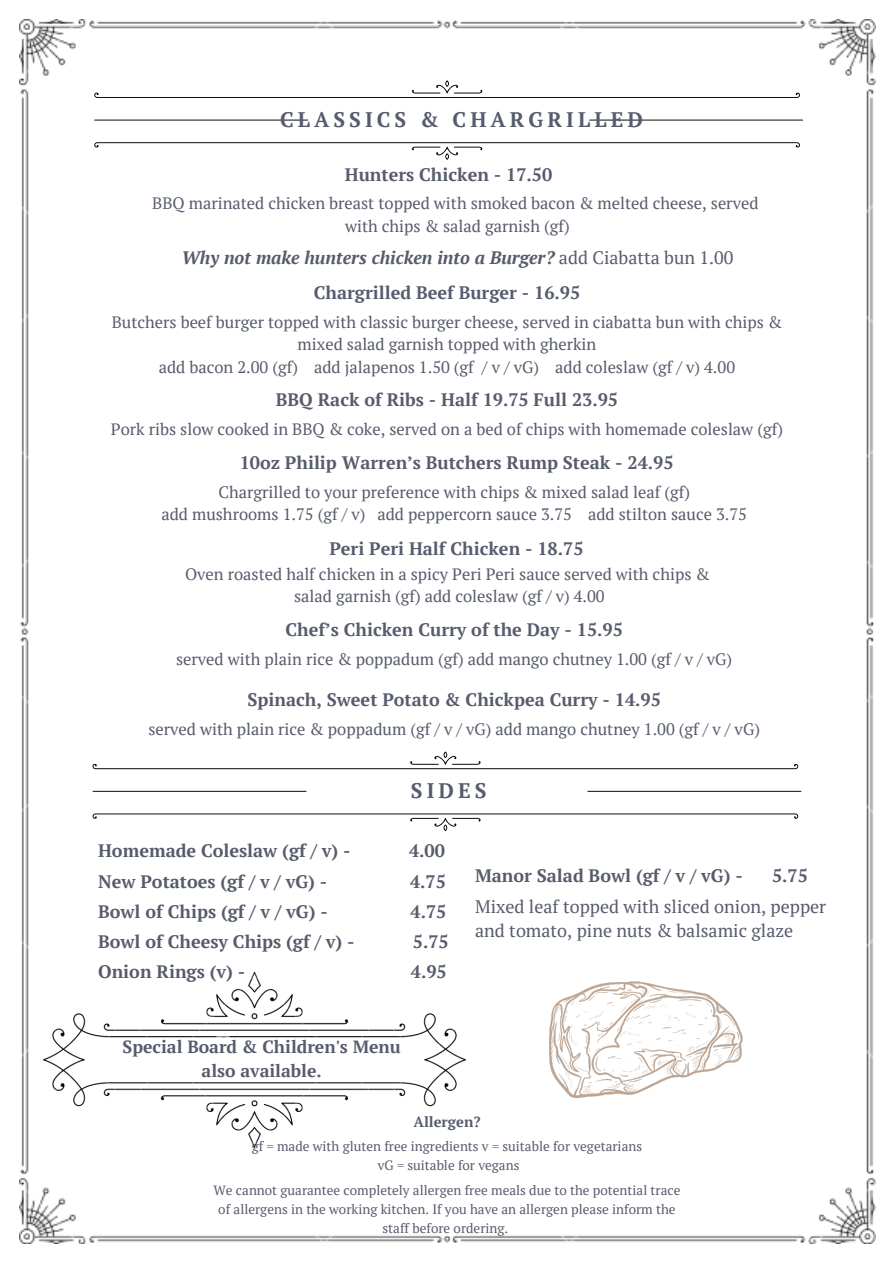
<style>
.page{position:relative;width:894px;height:1264px;background:#fff}
.page>*{position:absolute;margin:0;border:0;box-sizing:border-box;transform-origin:0 0}
.t1{font:700 21px "PT Serif";letter-spacing:.19em;color:#575c6d}
.t2{font:700 18px "PT Serif";color:#575c6d}
.t3{font:18px/24.8px "PT Serif";color:#575c6d}
.t4{font:italic 700 18px "PT Serif";color:#575c6d}
.t5{font:700 17.55px/23.7px "PT Serif";color:#575c6d;text-align:center}
.t6{font:16.5px/22.5px "PT Serif";color:#575c6d;text-align:center}
.t7{font:700 14.55px "PT Serif";color:#575c6d}
.t8{font:13.35px/18.6px "PT Serif";color:#575c6d;text-align:center}
.s1{font-weight:400;font-style:normal}
</style>
<div class="page">
<img style="left:19px;top:20px;width:855px;height:1223px">
<svg style="left:94px;top:142px;width:705px;height:18px"></svg>
<svg style="left:94px;top:80px;width:705px;height:18px"></svg>
<svg style="left:589px;top:120px;width:213px;height:1px"></svg>
<svg style="left:94px;top:120px;width:214px;height:1px"></svg>
<svg style="left:92px;top:813px;width:706px;height:18px"></svg>
<svg style="left:92px;top:751px;width:706px;height:18px"></svg>
<svg style="left:587px;top:790px;width:214px;height:1px"></svg>
<svg style="left:93px;top:790px;width:213px;height:1px"></svg>
<img style="left:549px;top:981px;width:193px;height:116px">
<img style="left:43px;top:972px;width:422px;height:175px">
<h2 class="t1" style="left:280px;top:105px;width:364px">CLASSICS &amp; CHARGRILLED</h2>
<h2 class="t2" style="left:345px;top:163px;width:209px">Hunters Chicken - 17.50</h2>
<h3 class="t6" style="left:152px;top:191px;width:607px;line-height:23px">BBQ marinated chicken breast topped with smoked bacon &amp; melted cheese, served with chips &amp; salad garnish (gf)</h3>
<h2 class="t4" style="left:181px;top:246px;width:553px">Why not make hunters chicken into a Burger? <span class="s1">add Ciabatta bun 1.00</span></h2>
<h2 class="t2" style="left:313px;top:280px;width:268px">Chargrilled Beef Burger - 16.95</h2>
<h3 class="t6" style="left:112px;top:310px;width:671px">Butchers beef burger topped with classic burger cheese, served in ciabatta bun with chips &amp; mixed salad garnish topped with gherkin<br>add bacon 2.00 (gf) add jalapenos 1.50 (gf / v / vG) add coleslaw (gf / v) 4.00</h3>
<h2 class="t2" style="left:276px;top:387px;width:343px">BBQ Rack of Ribs - Half 19.75 Full 23.95</h2>
<h3 class="t6" style="left:111px;top:417px;width:673px">Pork ribs slow cooked in BBQ &amp; coke, served on a bed of chips with homemade coleslaw (gf)</h3>
<h1 class="t2" style="left:240px;top:450px;width:435px">10oz Philip Warren’s Butchers Rump Steak - 24.95</h1>
<h2 class="t6" style="left:161px;top:480px;width:587px">Chargrilled to your preference with chips &amp; mixed salad leaf (gf)<br>add mushrooms 1.75 (gf / v) add peppercorn sauce 3.75 add stilton sauce 3.75</h2>
<h3 class="t2" style="left:329px;top:536px;width:255px">Peri Peri Half Chicken - 18.75</h3>
<p class="t6" style="left:185px;top:562px;width:526px">Oven roasted half chicken in a spicy Peri Peri sauce served with chips &amp; salad garnish (gf) add coleslaw (gf / v) 4.00</p>
<h2 class="t2" style="left:285px;top:617px;width:339px">Chef’s Chicken Curry of the Day - 15.95</h2>
<h2 class="t6" style="left:176px;top:647px;width:557px">served with plain rice &amp; poppadum (gf) add mango chutney 1.00 (gf / v / vG)</h2>
<h2 class="t2" style="left:247px;top:687px;width:415px">Spinach, Sweet Potato &amp; Chickpea Curry - 14.95</h2>
<h3 class="t6" style="left:148px;top:717px;width:613px">served with plain rice &amp; poppadum (gf / v / vG) add mango chutney 1.00 (gf / v / vG)</h3>
<p class="t1" style="left:411px;top:776px;width:77px">SIDES</p>
<h1 class="t2" style="left:98px;top:838px;width:254px">Homemade Coleslaw (gf / v) -</h1>
<h1 class="t2" style="left:409px;top:838px;width:37px">4.00</h1>
<h2 class="t2" style="left:98px;top:868px;width:230px">New Potatoes (gf / v / vG) -</h2>
<h2 class="t2" style="left:410px;top:868px;width:37px">4.75</h2>
<h3 class="t2" style="left:98px;top:899px;width:231px">Bowl of Chips (gf / v / vG) -</h3>
<h3 class="t2" style="left:410px;top:899px;width:37px">4.75</h3>
<h3 class="t2" style="left:98px;top:929px;width:258px">Bowl of Cheesy Chips (gf / v) -</h3>
<h3 class="t2" style="left:413px;top:929px;width:37px">5.75</h3>
<h2 class="t2" style="left:98px;top:959px;width:149px">Onion Rings (v) -</h2>
<h2 class="t2" style="left:410px;top:959px;width:37px">4.95</h2>
<p class="t5" style="left:123px;top:1034px;width:279px">Special Board &amp; Children's Menu also available.</p>
<h3 class="t2" style="left:475px;top:863px;width:269px">Manor Salad Bowl (gf / v / vG) -</h3>
<h3 class="t2" style="left:771px;top:863px;width:37px">5.75</h3>
<h2 class="t3" style="left:475px;top:893px;width:352px">Mixed leaf topped with sliced onion, pepper and tomato, pine nuts &amp; balsamic glaze</h2>
<h2 class="t7" style="left:413px;top:1111px;width:69px">Allergen?</h2>
<p class="t8" style="left:252px;top:1137px;width:392px">gf = made with gluten free ingredients v = suitable for vegetarians</p>
<h2 class="t8" style="left:377px;top:1155px;width:143px">vG = suitable for vegans</h2>
<p class="t8" style="left:213px;top:1180px;width:468px">We cannot guarantee completely allergen free meals due to the potential trace of allergens in the working kitchen. If you have an allergen please inform the staff before ordering.</p>
</div>
